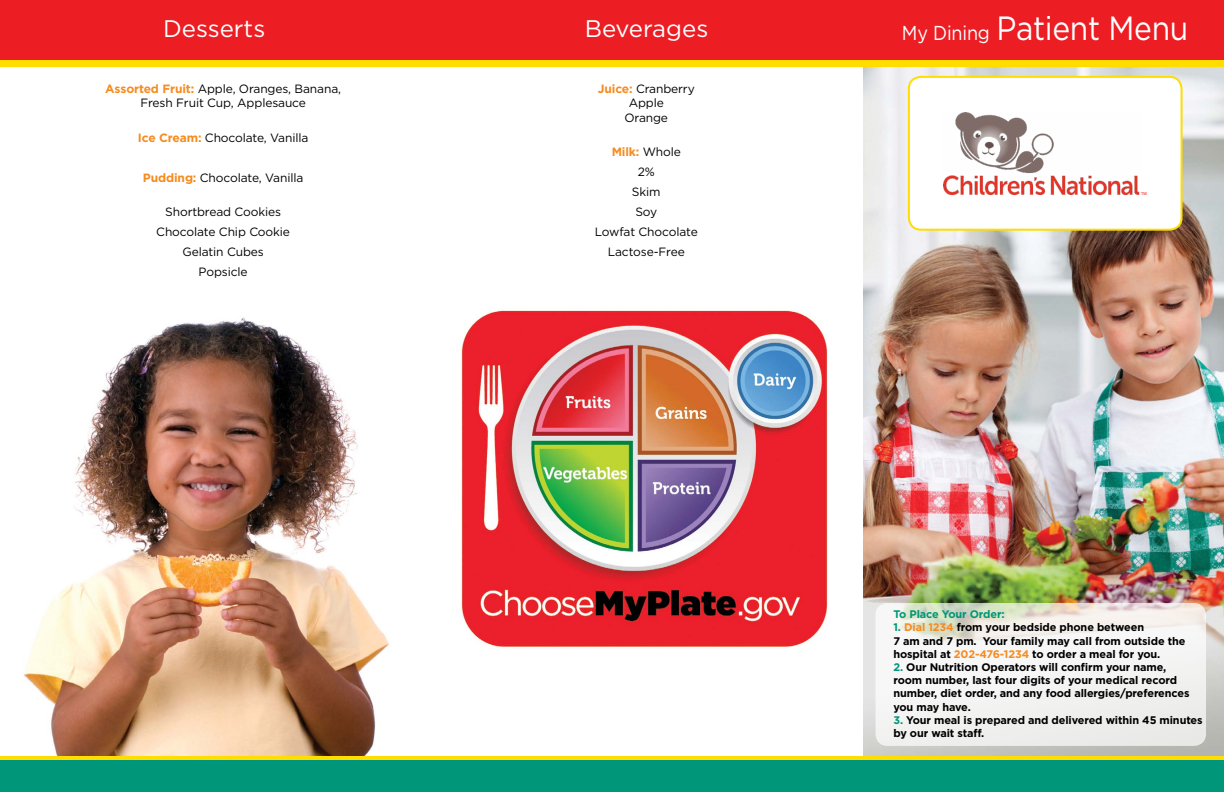
<style>
.page{position:relative;width:1224px;height:792px;background:#fff}
.page>*{position:absolute;margin:0;border:0;box-sizing:border-box;transform-origin:0 0}
.t1{font:33.6px "Gotham";letter-spacing:-.01em;color:#fff;scale:.89 1}
.t2{font:24px "Gotham";color:#fff}
.t3{font:12px/20px "Gotham";letter-spacing:-.01em;color:#000;text-align:center}
.t4{font:700 11px/13.2px "Gotham";letter-spacing:-.01em;color:#000}
.t5{font:700 11px "Gotham";letter-spacing:-.01em;color:#00967a}
.t6{font:4px "Helvetica";color:#ed1d24}
.s1{font-size:20.2px}
.s2{font-weight:700;color:#f68b1f}
.s3{color:#00967a}
.s4{color:#f68b1f}
</style>
<div class="page">
<img style="left:864px;top:67px;width:360px;height:689px">
<svg style="left:876px;top:603px;width:330px;height:143px;fill:#f3f2f0"></svg>
<img style="left:23px;top:317px;width:366px;height:439px">
<div style="left:0;top:0;width:1224px;height:60px;background:#ed1d24"></div>
<div style="left:0;top:60px;width:1224px;height:7px;background:#fd0"></div>
<div style="left:0;top:756px;width:1224px;height:7px;background:#fd0"></div>
<div style="left:0;top:760px;width:1224px;height:32px;background:#00967a"></div>
<img style="left:461px;top:310px;width:367px;height:338px">
<div style="left:909px;top:77px;width:273px;height:153px;background:#fff;border-radius:12px"></div>
<div style="left:908px;top:76px;width:275px;height:155px;border:2px solid #fd0;border-radius:12px"></div>
<img style="left:944px;top:112px;width:196px;height:83px">
<h2 class="t2" style="left:163px;top:13px;width:104px">Desserts</h2>
<h1 class="t1" style="left:902px;top:7px;width:323px"><span class="s1">My Dining</span> Patient Menu</h1>
<h2 class="t2" style="left:585px;top:13px;width:125px">Beverages</h2>
<p class="t3" style="left:105px;top:81px;width:237px;line-height:14.4px"><span class="s2">Assorted Fruit:</span> Apple, Oranges, Banana,<br>Fresh Fruit Cup, Applesauce</p>
<p class="t3" style="left:138px;top:127px;width:172px"><span class="s2">Ice Cream:</span> Chocolate, Vanilla</p>
<p class="t3" style="left:143px;top:167px;width:162px"><span class="s2">Pudding:</span> Chocolate, Vanilla</p>
<p class="t3" style="left:156px;top:202px;width:135px">Shortbread Cookies<br>Chocolate Chip Cookie<br>Gelatin Cubes<br>Popsicle</p>
<p class="t3" style="left:598px;top:81px;width:98px;line-height:14.4px"><span class="s2">Juice:</span> Cranberry<br>Apple<br>Orange</p>
<p class="t3" style="left:595px;top:142px;width:105px"><span class="s2">Milk:</span> Whole<br>2%<br>Skim<br>Soy<br>Lowfat Chocolate<br>Lactose-Free</p>
<p class="t6" style="left:1141px;top:190px;width:7px">TM</p>
<p class="t5" style="left:893px;top:607px;width:113px">To Place Your Order:</p>
<p class="t4" style="left:893px;top:621px;width:294px"><span class="s3">1.</span> <span class="s4">Dial 1234</span> from your bedside phone between<br>7 am and 7 pm. Your family may call from outside the hospital at <span class="s4">202-476-1234</span> to order a meal for you.</p>
<p class="t4" style="left:893px;top:660px;width:298px"><span class="s3">2.</span> Our Nutrition Operators will confirm your name, room number, last four digits of your medical record number, diet order, and any food allergies/preferences you may have.</p>
<p class="t4" style="left:893px;top:713px;width:311px"><span class="s3">3.</span> Your meal is prepared and delivered within 45 minutes by our wait staff.</p>
</div>
